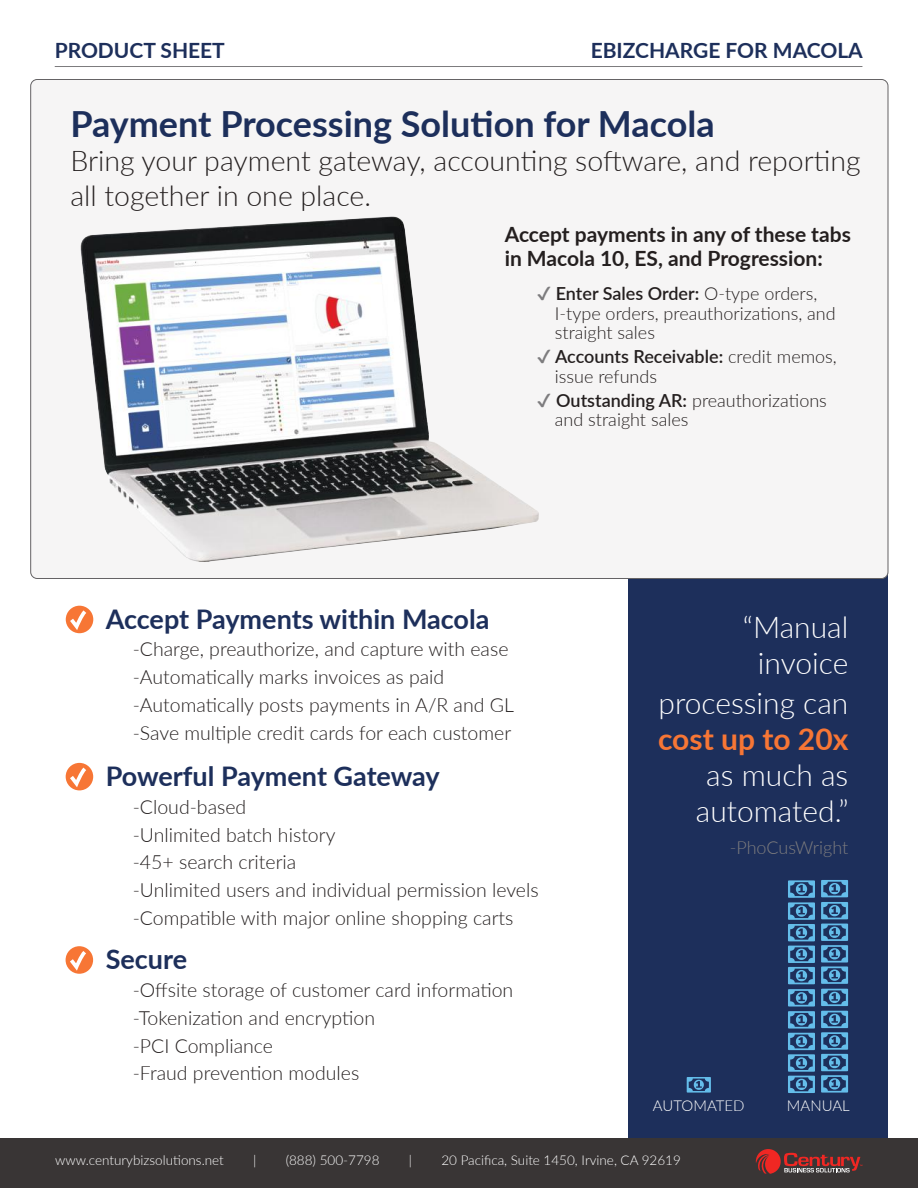
<style>
.page{position:relative;width:918px;height:1188px;background:#fff}
.page>*{position:absolute;margin:0;border:0;box-sizing:border-box;transform-origin:0 0}
.t1{font:700 36px "Lato";color:#1d2f5b}
.t2{font:300 30px/36px "Lato";color:#fff;text-align:center}
.t3{font:700 30px "Lato";color:#f77635}
.t4{font:300 28.5px/34.2px "Lato";color:#241f1f}
.t5{font:700 27px "Lato";color:#1d2f5b}
.t6{font:700 21px/24px "Lato";color:#241f1f}
.t7{font:700 21px "Lato";color:#1d2f5b}
.t8{font:300 19.5px/27.8px "Lato";color:#241f1f}
.t9{font:300 18px/19.5px "Lato";color:#241f1f}
.t10{font:300 18px "Lato";letter-spacing:-.005em;color:#7d7c7e}
.t11{font:300 15px "Lato";color:#fff}
.t12{font:300 13.5px "Lato";color:#fff}
.s1{color:#7d7c7e}
.s2{font-weight:600}
</style>
<div class="page">
<div style="left:628px;top:571px;width:260px;height:572px;background:#1d2f5b"></div>
<div style="left:31px;top:80px;width:857px;height:498px;background:#f6f5f5;border-radius:7px"></div>
<div style="left:0;top:1138px;width:918px;height:50px;background:#393535"></div>
<svg style="left:756px;top:1149px;width:106px;height:25px"></svg>
<hr style="left:55px;top:66px;width:807px;height:1px;background:#7d7c7e">
<svg style="left:788px;top:880px;width:27px;height:213px"></svg>
<svg style="left:821px;top:880px;width:27px;height:213px"></svg>
<svg style="left:687px;top:1077px;width:24px;height:16px"></svg>
<div style="left:66px;top:606px;width:27px;height:27px;background:#f77635;border-radius:50%"></div>
<svg style="left:66px;top:606px;width:24px;height:28px"></svg>
<div style="left:66px;top:763px;width:27px;height:27px;background:#f77635;border-radius:50%"></div>
<svg style="left:66px;top:764px;width:24px;height:27px"></svg>
<div style="left:66px;top:946px;width:27px;height:28px;background:#f77635;border-radius:50%"></div>
<svg style="left:66px;top:947px;width:24px;height:27px"></svg>
<img style="left:80px;top:216px;width:459px;height:346px">
<p class="t7" style="left:55px;top:35px;width:172px">PRODUCT SHEET</p>
<p class="t7" style="left:591px;top:35px;width:274px">EBIZCHARGE FOR MACOLA</p>
<h1 class="t1" style="left:70px;top:98px;width:646px">Payment Processing Solution for Macola</h1>
<h3 class="t4" style="left:70px;top:143px;width:792px">Bring your payment gateway, accounting software, and reporting all together in one place.</h3>
<p class="t6" style="left:505px;top:222px;width:348px">Accept payments in any of these tabs in Macola 10, ES, and Progression:</p>
<p class="t9" style="left:555px;top:283px;width:282px;text-indent:-18px"><span class="s1">✔</span> <span class="s2">Enter Sales Order:</span> O-type orders,<br>I-type orders, preauthorizations, and straight sales</p>
<p class="t9" style="left:555px;top:346px;width:283px;text-indent:-18px"><span class="s1">✔</span> <span class="s2">Accounts Receivable:</span> credit memos, issue refunds</p>
<p class="t9" style="left:555px;top:390px;width:274px;text-indent:-18px"><span class="s1">✔</span> <span class="s2">Outstanding AR:</span> preauthorizations and straight sales</p>
<h3 class="t5" style="left:106px;top:599px;width:385px">Accept Payments within Macola</h3>
<p class="t8" style="left:133px;top:635px;width:383px">-Charge, preauthorize, and capture with ease -Automatically marks invoices as paid -Automatically posts payments in A/R and GL -Save multiple credit cards for each customer</p>
<h3 class="t5" style="left:106px;top:756px;width:336px">Powerful Payment Gateway</h3>
<p class="t8" style="left:133px;top:792px;width:407px">-Cloud-based<br>-Unlimited batch history<br>-45+ search criteria<br>-Unlimited users and individual permission levels -Compatible with major online shopping carts</p>
<h3 class="t5" style="left:106px;top:940px;width:83px">Secure</h3>
<p class="t8" style="left:133px;top:976px;width:382px">-Offsite storage of customer card information -Tokenization and encryption<br>-PCI Compliance<br>-Fraud prevention modules</p>
<h2 class="t2" style="left:743px;top:608px;width:107px">“Manual invoice</h2>
<h2 class="t2" style="left:659px;top:684px;width:191px">processing can</h2>
<h2 class="t3" style="left:658px;top:717px;width:192px">cost up to 20x</h2>
<h2 class="t2" style="left:696px;top:756px;width:154px">as much as automated.”</h2>
<p class="t10" style="left:730px;top:835px;width:120px">-PhoCusWright</p>
<p class="t11" style="left:653px;top:1095px;width:93px">AUTOMATED</p>
<p class="t11" style="left:787px;top:1096px;width:64px">MANUAL</p>
<p class="t12" style="left:55px;top:1151px;width:170px">www.centurybizsolutions.net</p>
<p class="t12" style="left:253px;top:1151px;width:5px">|</p>
<p class="t12" style="left:286px;top:1151px;width:95px">(888) 500-7798</p>
<p class="t12" style="left:409px;top:1151px;width:5px">|</p>
<p class="t12" style="left:441px;top:1151px;width:241px">20 Pacifica, Suite 1450, Irvine, CA 92619</p>
</div>
